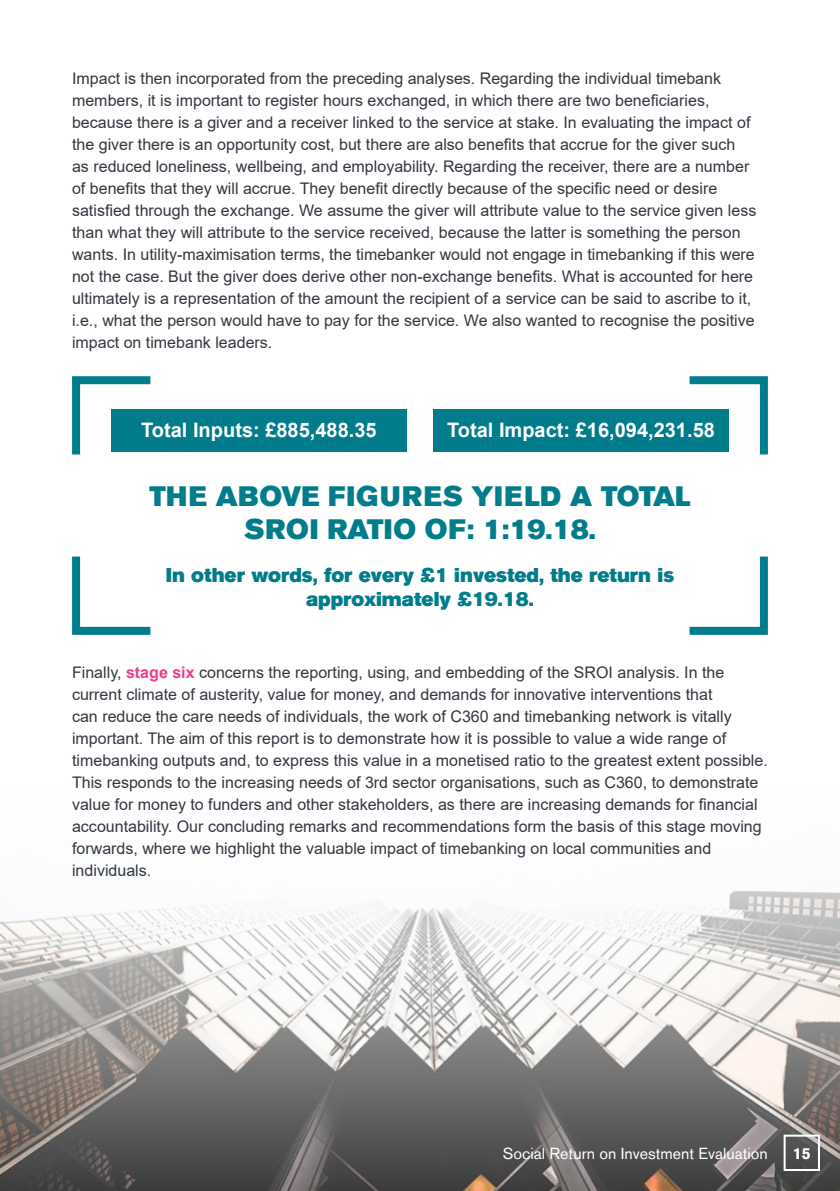
<style>
.page{position:relative;width:840px;height:1191px;background:#fff}
.page>*{position:absolute;margin:0;border:0;box-sizing:border-box;transform-origin:0 0}
.t1{font:28px/33.6px "Akzidenz Grotesk BE Super";letter-spacing:.02em;color:#007c8b;text-align:center}
.t2{font:20px/24px "Akzidenz Grotesk BE Super";color:#007c8b;text-align:center}
.t3{font:700 20px "Arial";color:#fff}
.t4{font:16px/22px "Arial";color:#343741}
.t5{font:16px "Akzidenz Grotesk BE";color:#fff}
.t6{font:700 16px "Akzidenz Grotesk BE";color:#fff}
.s1{font-weight:700;color:#ee3d8b}
</style>
<div class="page">
<img style="left:0;top:890px;width:839px;height:301px">
<div style="left:111px;top:409px;width:295px;height:42px;background:#007c8b"></div>
<div style="left:433px;top:409px;width:295px;height:42px;background:#007c8b"></div>
<svg style="left:72px;top:376px;width:86px;height:79px"></svg>
<svg style="left:681px;top:376px;width:87px;height:79px"></svg>
<svg style="left:72px;top:556px;width:79px;height:79px"></svg>
<svg style="left:689px;top:556px;width:79px;height:79px"></svg>
<div style="left:783px;top:1134px;width:36px;height:37px;border:2px solid #fff"></div>
<p class="t4" style="left:72px;top:67px;width:685px">Impact is then incorporated from the preceding analyses. Regarding the individual timebank members, it is important to register hours exchanged, in which there are two beneficiaries, because there is a giver and a receiver linked to the service at stake. In evaluating the impact of the giver there is an opportunity cost, but there are also benefits that accrue for the giver such<br>as reduced loneliness, wellbeing, and employability. Regarding the receiver, there are a number of benefits that they will accrue. They benefit directly because of the specific need or desire satisfied through the exchange. We assume the giver will attribute value to the service given less than what they will attribute to the service received, because the latter is something the person wants. In utility-maximisation terms, the timebanker would not engage in timebanking if this were not the case. But the giver does derive other non-exchange benefits. What is accounted for here ultimately is a representation of the amount the recipient of a service can be said to ascribe to it, i.e., what the person would have to pay for the service. We also wanted to recognise the positive impact on timebank leaders.</p>
<p class="t3" style="left:141px;top:416px;width:237px">Total Inputs: £885,488.35</p>
<p class="t3" style="left:447px;top:416px;width:269px">Total Impact: £16,094,231.58</p>
<h1 class="t1" style="left:149px;top:479px;width:542px">THE ABOVE FIGURES YIELD A TOTAL<br>SROI RATIO OF: 1:19.18.</h1>
<p class="t2" style="left:166px;top:563px;width:509px">In other words, for every £1 invested, the return is approximately £19.18.</p>
<p class="t4" style="left:72px;top:661px;width:697px">Finally, <span class="s1">stage six</span> concerns the reporting, using, and embedding of the SROI analysis. In the current climate of austerity, value for money, and demands for innovative interventions that<br>can reduce the care needs of individuals, the work of C360 and timebanking network is vitally important. The aim of this report is to demonstrate how it is possible to value a wide range of timebanking outputs and, to express this value in a monetised ratio to the greatest extent possible.<br>This responds to the increasing needs of 3rd sector organisations, such as C360, to demonstrate value for money to funders and other stakeholders, as there are increasing demands for financial accountability. Our concluding remarks and recommendations form the basis of this stage moving forwards, where we highlight the valuable impact of timebanking on local communities and individuals.</p>
<p class="t5" style="left:502px;top:1143px;width:266px">Social Return on Investment Evaluation</p>
<p class="t6" style="left:792px;top:1144px;width:19px">15</p>
</div>
